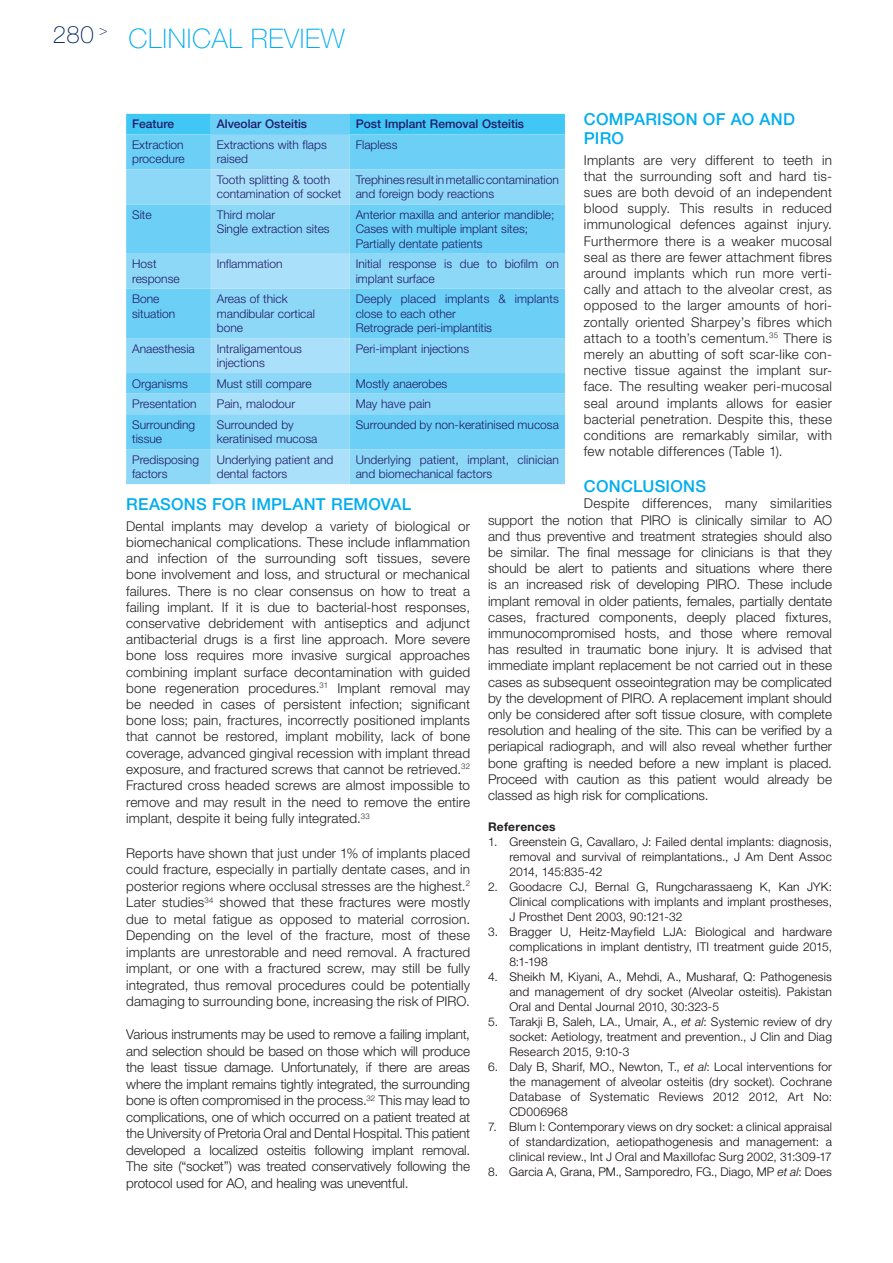
<style>
.page{position:relative;width:893px;height:1263px;background:#fff}
.page>*{position:absolute;margin:0;border:0;box-sizing:border-box;transform-origin:0 0}
.t1{font:100 27px "Helvetica Neue LT Std";letter-spacing:.025em;color:#00aeef}
.t2{font:100 24px "Helvetica Neue LT Std";color:#002261}
.t3{font:500 16.5px/19px "Helvetica Neue LT Std";letter-spacing:.015em;color:#00aeef}
.t4{font:300 13.5px/16.2px "Helvetica Neue LT Std";letter-spacing:.005em;color:#231f20;text-align:justify}
.t5{font:300 12px/15px "Helvetica Neue LT Std";letter-spacing:.015em;color:#110a0c;text-align:justify}
.t6{font:300 12px/14.4px "Helvetica Neue LT Std";color:#211c67}
.t7{font:500 12px "Helvetica Neue LT Std";color:#211c67}
.t8{font:700 12px "Helvetica Neue LT Std";letter-spacing:.02em;color:#231f20}
.s1{font-style:italic}
</style>
<div class="page">
<div style="left:126px;top:114px;width:439px;height:20px;background:#40c7f4"></div>
<div style="left:211px;top:114px;width:139px;height:20px;background:#6bcff6"></div>
<svg style="left:126px;top:134px;width:439px;height:350px;background:#7cd3f6"></svg>
<svg style="left:211px;top:169px;width:139px;height:315px;background:#9cdbf8"></svg>
<h2 class="t2" style="left:53px;top:21px;width:56px">280 <sup>&gt;</sup></h2>
<h1 class="t1" style="left:129px;top:23px;width:218px">CLINICAL REVIEW</h1>
<p class="t3" style="left:584px;top:110px;width:213px">COMPARISON OF AO AND<br>PIRO</p>
<p class="t4" style="left:584px;top:151px;width:250px">Implants are very different to teeth in that the surrounding soft and hard tis&shy;sues are both devoid of an independent blood supply. This results in reduced immunological defences against injury.<br>Furthermore there is a weaker mucosal seal as there are fewer attachment fibres around implants which run more verti&shy;cally and attach to the alveolar crest, as opposed to the larger amounts of hori&shy;zontally oriented Sharpey’s fibres which attach to a tooth’s cementum.<sup>35</sup> There is merely an abutting of soft scar-like con&shy;nective tissue against the implant sur&shy;face. The resulting weaker peri-mucosal seal around implants allows for easier bacterial penetration. Despite this, these conditions are remarkably similar, with few notable differences (Table 1).</p>
<p class="t3" style="left:584px;top:477px;width:123px">CONCLUSIONS</p>
<p class="t4" style="left:488px;top:495px;width:345px;text-indent:96px">Despite differences, many similarities support the notion that PIRO is clinically similar to AO and thus preventive and treatment strategies should also be similar. The final message for clinicians is that they should be alert to patients and situations where there is an increased risk of developing PIRO. These include implant removal in older patients, females, partially dentate cases, fractured components, deeply placed fixtures, immunocompromised hosts, and those where removal has resulted in traumatic bone injury. It is advised that immediate implant replacement be not carried out in these cases as subsequent osseointegration may be complicated by the development of PIRO. A replacement implant should only be considered after soft tissue closure, with complete resolution and healing of the site. This can be verified by a periapical radiograph, and will also reveal whether further bone grafting is needed before a new implant is placed.<br>Proceed with caution as this patient would already be classed as high risk for complications.</p>
<p class="t8" style="left:488px;top:819px;width:69px">References</p>
<p class="t5" style="left:509px;top:834px;width:324px;text-indent:-21px">1. Greenstein G, Cavallaro, J: Failed dental implants: diagnosis, removal and survival of reimplantations., J Am Dent Assoc 2014, 145:835-42</p>
<p class="t5" style="left:509px;top:879px;width:324px;text-indent:-21px">2. Goodacre CJ, Bernal G, Rungcharassaeng K, Kan JYK:<br>Clinical complications with implants and implant prostheses, J Prosthet Dent 2003, 90:121-32</p>
<p class="t5" style="left:509px;top:924px;width:324px;text-indent:-21px">3. Bragger U, Heitz-Mayfield LJA: Biological and hardware complications in implant dentistry, ITI treatment guide 2015, 8:1-198</p>
<p class="t5" style="left:509px;top:969px;width:324px;text-indent:-21px">4. Sheikh M, Kiyani, A., Mehdi, A., Musharaf, Q: Pathogenesis and management of dry socket (Alveolar osteitis). Pakistan Oral and Dental Journal 2010, 30:323-5</p>
<p class="t5" style="left:509px;top:1014px;width:324px;text-indent:-21px">5. Tarakji B, Saleh, LA., Umair, A., <span class="s1">et al</span>: Systemic review of dry socket: Aetiology, treatment and prevention., J Clin and Diag Research 2015, 9:10-3</p>
<p class="t5" style="left:509px;top:1059px;width:324px;text-indent:-21px">6. Daly B, Sharif, MO., Newton, T., <span class="s1">et al</span>: Local interventions for the management of alveolar osteitis (dry socket). Cochrane Database of Systematic Reviews 2012 2012, Art No:<br>CD006968</p>
<p class="t5" style="left:509px;top:1119px;width:324px;text-indent:-21px">7. Blum I: Contemporary views on dry socket: a clinical appraisal of standardization, aetiopathogenesis and management: a clinical review., Int J Oral and Maxillofac Surg 2002, 31:309-17</p>
<p class="t5" style="left:488px;top:1164px;width:345px">8. Garcia A, Grana, PM., Samporedro, FG., Diago, MP <span class="s1">et al</span>: Does</p>
<p class="t7" style="left:132px;top:117px;width:44px">Feature</p>
<p class="t7" style="left:217px;top:117px;width:92px">Alveolar Osteitis</p>
<p class="t7" style="left:356px;top:117px;width:170px">Post Implant Removal Osteitis</p>
<p class="t6" style="left:132px;top:137px;width:54px">Extraction procedure</p>
<p class="t6" style="left:217px;top:137px;width:112px">Extractions with flaps raised</p>
<p class="t6" style="left:356px;top:137px;width:43px">Flapless</p>
<p class="t6" style="left:217px;top:172px;width:126px">Tooth splitting &amp; tooth contamination of socket</p>
<p class="t6" style="left:356px;top:172px;width:205px">Trephines result in metallic contamination and foreign body reactions</p>
<p class="t6" style="left:132px;top:207px;width:21px">Site</p>
<p class="t6" style="left:217px;top:207px;width:114px">Third molar<br>Single extraction sites</p>
<p class="t6" style="left:356px;top:207px;width:200px">Anterior maxilla and anterior mandible;<br>Cases with multiple implant sites;<br>Partially dentate patients</p>
<p class="t6" style="left:132px;top:257px;width:49px">Host response</p>
<p class="t6" style="left:217px;top:257px;width:67px">Inflammation</p>
<p class="t6" style="left:356px;top:257px;width:205px">Initial response is due to biofilm on implant surface</p>
<p class="t6" style="left:132px;top:292px;width:45px">Bone situation</p>
<p class="t6" style="left:217px;top:292px;width:100px">Areas of thick mandibular cortical bone</p>
<p class="t6" style="left:356px;top:292px;width:205px">Deeply placed implants &amp; implants close to each other<br>Retrograde peri-implantitis</p>
<p class="t6" style="left:132px;top:341px;width:64px">Anaesthesia</p>
<p class="t6" style="left:217px;top:341px;width:87px">Intraligamentous injections</p>
<p class="t6" style="left:356px;top:341px;width:115px">Peri-implant injections</p>
<p class="t6" style="left:132px;top:376px;width:57px">Organisms</p>
<p class="t6" style="left:217px;top:376px;width:96px">Must still compare</p>
<p class="t6" style="left:356px;top:376px;width:93px">Mostly anaerobes</p>
<p class="t6" style="left:132px;top:396px;width:66px">Presentation</p>
<p class="t6" style="left:217px;top:396px;width:80px">Pain, malodour</p>
<p class="t6" style="left:356px;top:396px;width:77px">May have pain</p>
<p class="t6" style="left:132px;top:417px;width:65px">Surrounding tissue</p>
<p class="t6" style="left:217px;top:417px;width:102px">Surrounded by keratinised mucosa</p>
<p class="t6" style="left:356px;top:417px;width:205px">Surrounded by non-keratinised mucosa</p>
<p class="t6" style="left:132px;top:452px;width:68px">Predisposing factors</p>
<p class="t6" style="left:217px;top:452px;width:118px">Underlying patient and dental factors</p>
<p class="t6" style="left:356px;top:452px;width:205px">Underlying patient, implant, clinician and biomechanical factors</p>
<p class="t3" style="left:126px;top:495px;width:287px">REASONS FOR IMPLANT REMOVAL</p>
<p class="t4" style="left:126px;top:518px;width:345px">Dental implants may develop a variety of biological or biomechanical complications. These include inflammation and infection of the surrounding soft tissues, severe bone involvement and loss, and structural or mechanical failures. There is no clear consensus on how to treat a failing implant. If it is due to bacterial-host responses, conservative debridement with antiseptics and adjunct antibacterial drugs is a first line approach. More severe bone loss requires more invasive surgical approaches combining implant surface decontamination with guided bone regeneration procedures.<sup>31</sup> Implant removal may be needed in cases of persistent infection; significant bone loss; pain, fractures, incorrectly positioned implants that cannot be restored, implant mobility, lack of bone coverage, advanced gingival recession with implant thread exposure, and fractured screws that cannot be retrieved.<sup>32<br></sup>Fractured cross headed screws are almost impossible to remove and may result in the need to remove the entire implant, despite it being fully integrated.<sup>33</sup></p>
<p class="t4" style="left:126px;top:844px;width:345px">Reports have shown that just under 1% of implants placed could fracture, especially in partially dentate cases, and in posterior regions where occlusal stresses are the highest.<sup>2<br></sup>Later studies<sup>34</sup> showed that these fractures were mostly due to metal fatigue as opposed to material corrosion.<br>Depending on the level of the fracture, most of these implants are unrestorable and need removal. A fractured implant, or one with a fractured screw, may still be fully integrated, thus removal procedures could be potentially damaging to surrounding bone, increasing the risk of PIRO.</p>
<p class="t4" style="left:126px;top:1026px;width:345px">Various instruments may be used to remove a failing implant, and selection should be based on those which will produce the least tissue damage. Unfortunately, if there are areas where the implant remains tightly integrated, the surrounding bone is often compromised in the process.<sup>32</sup> This may lead to complications, one of which occurred on a patient treated at the University of Pretoria Oral and Dental Hospital. This patient developed a localized osteitis following implant removal.<br>The site (“socket”) was treated conservatively following the protocol used for AO, and healing was uneventful.</p>
</div>
